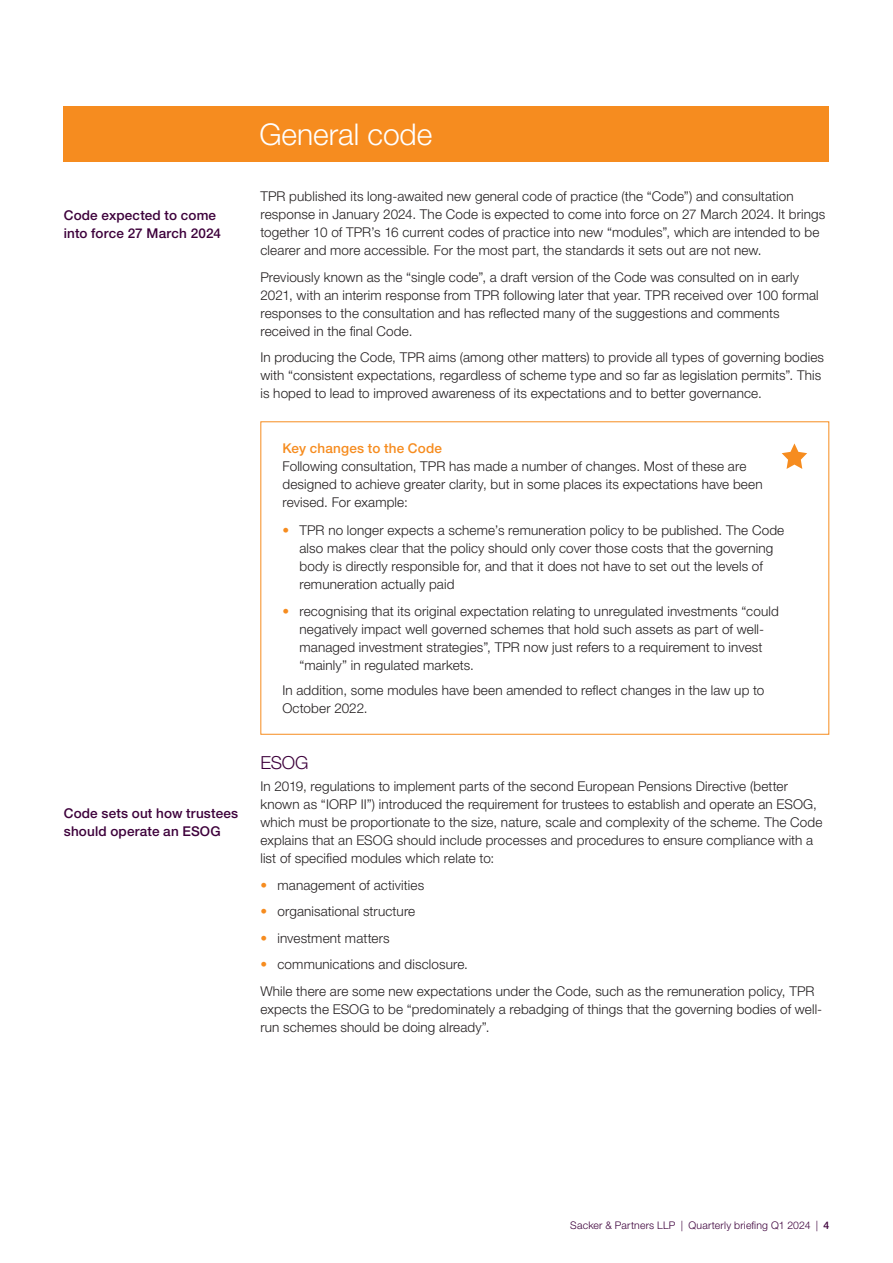
<style>
.page{position:relative;width:893px;height:1263px;background:#fff}
.page>*{position:absolute;margin:0;border:0;box-sizing:border-box;transform-origin:0 0}
.t1{font:300 30px "Helvetica Neue LT Pro";color:#fff}
.Heading_2{font:300 18px "Helvetica Neue LT Pro";color:#3d003b}
.t2{font:300 13.5px/18px "Helvetica Neue LT Pro";letter-spacing:.01em;color:#231f20}
.Pull_out{font:500 13.5px/18px "Helvetica Neue LT Pro";letter-spacing:.01em;color:#3d003b}
.Heading_3{font:500 13.5px "Helvetica Neue LT Pro";letter-spacing:.01em;color:#f68c1f}
.t3{font:300 10.5px "Helvetica Neue LT Pro";letter-spacing:.02em;color:#3d003b}
.s1{color:#f68c1f}
.s2{font-weight:500}
</style>
<div class="page">
<div style="left:64px;top:106px;width:765px;height:56px;background:#f68c1f"></div>
<svg style="left:782px;top:443px;width:25px;height:26px"></svg>
<p class="Pull_out" style="left:64px;top:206px;width:159px">Code expected to come into force 27 March 2024</p>
<p class="Pull_out" style="left:64px;top:804px;width:176px">Code sets out how trustees should operate an ESOG</p>
<p class="t1" style="left:259px;top:116px;width:174px">General code</p>
<p class="t2" style="left:260px;top:187px;width:566px">TPR published its long-awaited new general code of practice (the “Code”) and consultation response in January 2024. The Code is expected to come into force on 27 March 2024. It brings together 10 of TPR’s 16 current codes of practice into new “modules”, which are intended to be clearer and more accessible. For the most part, the standards it sets out are not new.</p>
<p class="t2" style="left:260px;top:267px;width:560px">Previously known as the “single code”, a draft version of the Code was consulted on in early 2021, with an interim response from TPR following later that year. TPR received over 100 formal responses to the consultation and has reflected many of the suggestions and comments received in the final Code.</p>
<p class="t2" style="left:260px;top:348px;width:565px">In producing the Code, TPR aims (among other matters) to provide all types of governing bodies with “consistent expectations, regardless of scheme type and so far as legislation permits”. This is hoped to lead to improved awareness of its expectations and to better governance.</p>
<p class="Heading_3" style="left:282px;top:440px;width:161px">Key changes to the Code</p>
<p class="t2" style="left:282px;top:457px;width:482px">Following consultation, TPR has made a number of changes. Most of these are designed to achieve greater clarity, but in some places its expectations have been revised. For example:</p>
<p class="t2" style="left:299px;top:521px;width:486px;text-indent:-17px"><span class="s1">•</span> TPR no longer expects a scheme’s remuneration policy to be published. The Code also makes clear that the policy should only cover those costs that the governing body is directly responsible for, and that it does not have to set out the levels of remuneration actually paid</p>
<p class="t2" style="left:299px;top:601px;width:481px;text-indent:-17px"><span class="s1">•</span> recognising that its original expectation relating to unregulated investments “could negatively impact well governed schemes that hold such assets as part of well&shy;managed investment strategies”, TPR now just refers to a requirement to invest “mainly” in regulated markets.</p>
<p class="t2" style="left:282px;top:680px;width:483px">In addition, some modules have been amended to reflect changes in the law up to<br>October 2022.</p>
<p class="Heading_2" style="left:260px;top:751px;width:50px">ESOG</p>
<p class="t2" style="left:260px;top:777px;width:563px">In 2019, regulations to implement parts of the second European Pensions Directive (better known as “IORP II”) introduced the requirement for trustees to establish and operate an ESOG, which must be proportionate to the size, nature, scale and complexity of the scheme. The Code explains that an ESOG should include processes and procedures to ensure compliance with a list of specified modules which relate to:</p>
<p class="t2" style="left:260px;top:875px;width:165px"><span class="s1">•</span> management of activities</p>
<p class="t2" style="left:260px;top:902px;width:156px"><span class="s1">•</span> organisational structure</p>
<p class="t2" style="left:260px;top:928px;width:131px"><span class="s1">•</span> investment matters</p>
<p class="t2" style="left:260px;top:955px;width:209px"><span class="s1">•</span> communications and disclosure.</p>
<p class="t2" style="left:260px;top:981px;width:563px">While there are some new expectations under the Code, such as the remuneration policy, TPR expects the ESOG to be “predominately a rebadging of things that the governing bodies of well&shy;run schemes should be doing already”.</p>
<p class="t3" style="left:570px;top:1219px;width:260px">Sacker &amp; Partners LLP | Quarterly briefing Q1 2024 | <span class="s2">4</span></p>
</div>
